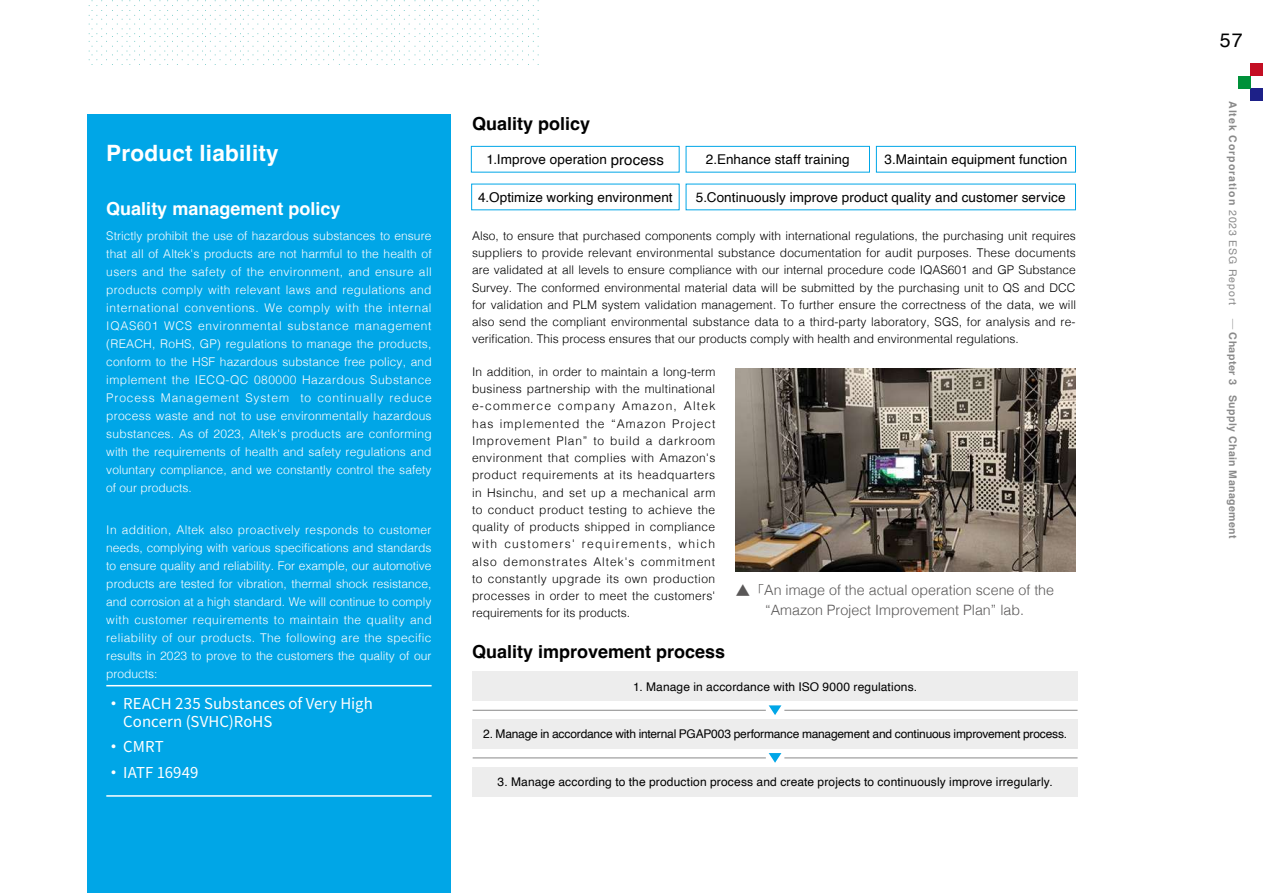
<style>
.page{position:relative;width:1263px;height:893px;background:#fff}
.page>*{position:absolute;margin:0;border:0;box-sizing:border-box;transform-origin:0 0}
.t1{font:700 22.5px "Helvetica";letter-spacing:.01em;color:#fff}
.t2{font:19.5px "Helvetica";color:#000}
.t3{font:700 18px "Helvetica";color:#000}
.t4{font:700 18px "Helvetica";color:#fff}
.t5{font:15px/18px "Noto Sans CJ Ktc";color:#fff}
.t6{font:300 14.25px/19.5px "Helvetica";color:#595757;text-align:center}
.t7{font:13.5px "Helvetica";letter-spacing:.01em;color:#000}
.t8{font:300 12px/17.2px "Helvetica";color:#000;text-align:justify}
.t9{font:300 12px/18px "Helvetica";letter-spacing:.005em;color:#fff;text-align:justify}
.t10{font:12px "Helvetica";letter-spacing:.01em;color:#000}
.t11{font:12px "Helvetica";letter-spacing:-.02em;color:#000}
.t12{font:700 10.5px "Helvetica";letter-spacing:.095em;color:#898989}
.t13{font:700 10.5px "Helvetica";letter-spacing:.04em;color:#898989}
.t14{font:700 10.5px "Source Han Sans TC";color:#898989}
.s1{font-family:"Source Han Sans TC";font-weight:700}
.s2{font-size:15px}
.s3{font-family:"Source Han Sans TC"}
.s4{font-weight:400}
.s5{font-family:"Helvetica Neue"}
</style>
<div class="page">
<hr style="left:0;top:0;width:1px;height:294px;background:#e6e6e6">
<div style="left:87px;top:115px;width:364px;height:778px;background:#00a6e7"></div>
<div style="left:1251px;top:88px;width:12px;height:12px;background:#1d2088"></div>
<div style="left:1238px;top:76px;width:13px;height:12px;background:#00913a"></div>
<div style="left:1251px;top:64px;width:12px;height:12px;background:#c30e23"></div>
<div style="left:471px;top:146px;width:208px;height:27px;border:1px solid #00a6e7"></div>
<div style="left:686px;top:146px;width:184px;height:27px;border:1px solid #00a6e7"></div>
<div style="left:876px;top:146px;width:200px;height:27px;border:1px solid #00a6e7"></div>
<div style="left:472px;top:671px;width:606px;height:30px;background:#ededed"></div>
<div style="left:472px;top:719px;width:606px;height:30px;background:#ededed"></div>
<div style="left:472px;top:767px;width:606px;height:30px;background:#ededed"></div>
<hr style="left:473px;top:710px;width:293px;height:1px;background:#898989">
<hr style="left:784px;top:710px;width:293px;height:1px;background:#898989">
<svg style="left:769px;top:705px;width:12px;height:10px"></svg>
<hr style="left:473px;top:757px;width:293px;height:1px;background:#898989">
<hr style="left:784px;top:757px;width:293px;height:1px;background:#898989">
<svg style="left:769px;top:753px;width:12px;height:10px"></svg>
<svg style="left:89px;top:0;width:450px;height:65px"></svg>
<hr style="left:106px;top:685px;width:326px;height:1px;background:#fff">
<hr style="left:106px;top:795px;width:326px;height:2px;background:#fff">
<img style="left:736px;top:368px;width:340px;height:204px">
<h1 class="t1" style="left:106px;top:139px;width:174px">Product liability</h1>
<h3 class="t4" style="left:106px;top:198px;width:236px">Quality management policy</h3>
<p class="t9" style="left:106px;top:225px;width:327px">Strictly prohibit the use of hazardous substances to ensure that all of Altek's products are not harmful to the health of users and the safety of the environment, and ensure all products comply with relevant laws and regulations and international conventions. We comply with the internal IQAS601 WCS environmental substance management (REACH, RoHS, GP) regulations to manage the products, conform to the HSF hazardous substance free policy, and implement the IECQ-QC 080000 Hazardous Substance Process Management System to continually reduce process waste and not to use environmentally hazardous substances. As of 2023, Altek's products are conforming with the requirements of health and safety regulations and voluntary compliance, and we constantly control the safety of our products.</p>
<p class="t9" style="left:106px;top:520px;width:327px">In addition, Altek also proactively responds to customer needs, complying with various specifications and standards to ensure quality and reliability. For example, our automotive products are tested for vibration, thermal shock resistance, and corrosion at a high standard. We will continue to comply with customer requirements to maintain the quality and reliability of our products. The following are the specific results in 2023 to prove to the customers the quality of our products:</p>
<p class="t5" style="left:123px;top:695px;width:251px;text-indent:-17px"><span class="s1">·</span>REACH 235 Substances of Very High<br>Concern (SVHC)RoHS</p>
<p class="t5" style="left:106px;top:734px;width:94px;line-height:25.5px"><span class="s1">·</span>CMRT <span class="s1">·</span>IATF 16949</p>
<h3 class="t3" style="left:472px;top:113px;width:120px">Quality policy</h3>
<p class="t7" style="left:487px;top:149px;width:179px">1.Improve operation <span class="s2">process</span></p>
<p class="t7" style="left:706px;top:149px;width:145px">2.Enhance staff training</p>
<p class="t7" style="left:884px;top:149px;width:184px">3.Maintain equipment function</p>
<p class="t7" style="left:478px;top:187px;width:196px">4.Optimize working environment</p>
<p class="t7" style="left:696px;top:187px;width:371px">5.Continuously improve product quality and customer service</p>
<p class="t8" style="left:472px;top:226px;width:606px">Also, to ensure that purchased components comply with international regulations, the purchasing unit requires suppliers to provide relevant environmental substance documentation for audit purposes. These documents are validated at all levels to ensure compliance with our internal procedure code IQAS601 and GP Substance Survey. The conformed environmental material data will be submitted by the purchasing unit to QS and DCC for validation and PLM system validation management. To further ensure the correctness of the data, we will also send the compliant environmental substance data to a third-party laboratory, SGS, for analysis and re&shy;verification. This process ensures that our products comply with health and environmental regulations.</p>
<p class="t8" style="left:472px;top:362px;width:245px">In addition, in order to maintain a long-term business partnership with the multinational e-commerce company Amazon, Altek has implemented the “Amazon Project Improvement Plan” to build a darkroom environment that complies with Amazon's product requirements at its headquarters in Hsinchu, and set up a mechanical arm to conduct product testing to achieve the quality of products shipped in compliance with customers' requirements, which also demonstrates Altek's commitment to constantly upgrade its own production processes in order to meet the customers' requirements for its products.</p>
<p class="t6" style="left:736px;top:579px;width:320px"><span class="s3">▲「</span>An image of the actual operation scene of the “Amazon Project Improvement Plan” lab.</p>
<h3 class="t3" style="left:472px;top:641px;width:255px">Quality improvement process</h3>
<p class="t10" style="left:633px;top:677px;width:285px">1. Manage in accordance with ISO 9000 regulations.</p>
<p class="t11" style="left:483px;top:725px;width:585px">2. Manage in accordance with internal PGAP003 performance management and continuous improvement process.</p>
<p class="t10" style="left:498px;top:773px;width:557px">3. Manage according to the production process and create projects to continuously improve irregularly.</p>
<h2 class="t2" style="left:1220px;top:25px;width:24px">57</h2>
<p class="t12" style="left:1239px;top:101px;width:206px;rotate:90deg">Altek Corporation <span class="s4">2023 ESG Report</span></p>
<p class="t14" style="left:1227px;top:318px;width:12px">｜</p>
<p class="t13" style="left:1239px;top:332px;width:207px;rotate:90deg"><span class="s5">Chapter 3</span> Supply Chain Management</p>
</div>
